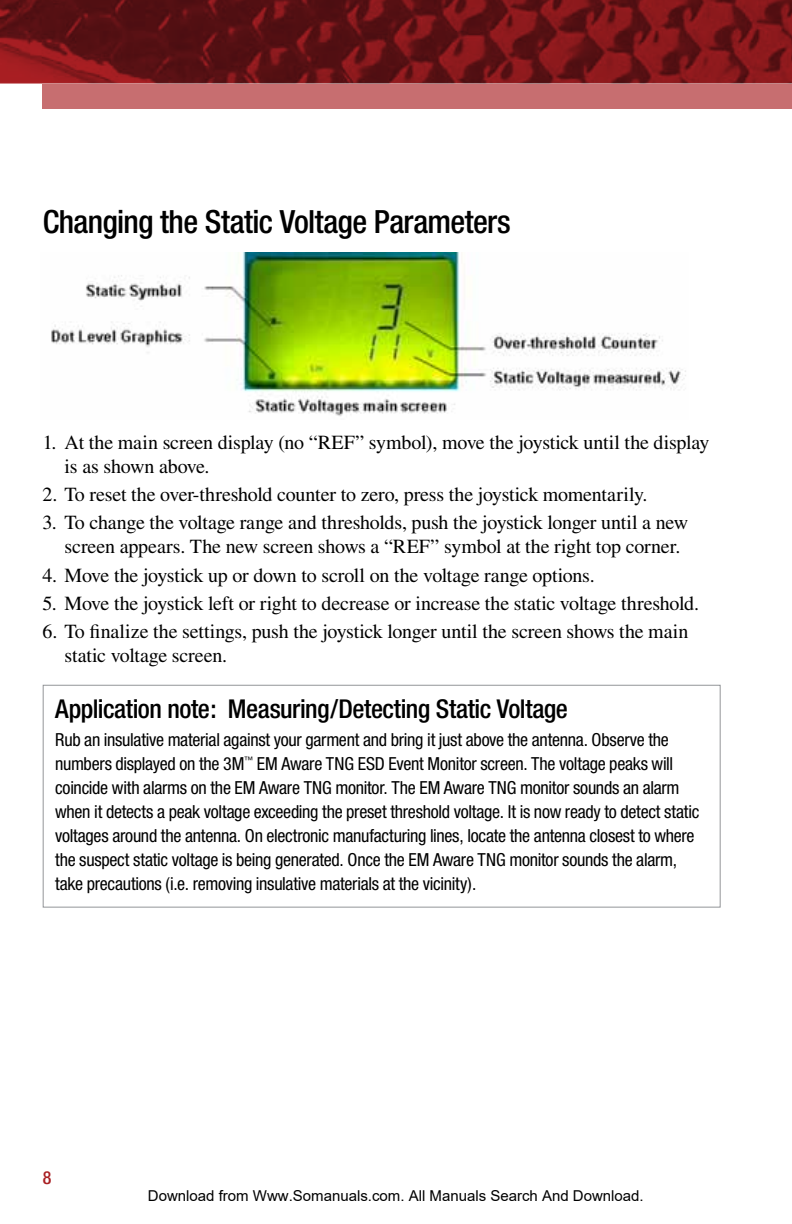
<style>
.page{position:relative;width:792px;height:1224px;background:#fff}
.page>*{position:absolute;margin:0;border:0;box-sizing:border-box;transform-origin:0 0}
.t1{font:500 condensed 32px "Helvetica Neue";letter-spacing:-.02em;color:#000}
.t2{font:500 condensed 26px "Helvetica Neue";letter-spacing:-.015em;color:#000}
.t3{font:20px/24px "Times";letter-spacing:-.01em;color:#000}
.t4{font:condensed 18px/24px "Helvetica Neue";letter-spacing:-.015em;color:#000}
.t5{font:500 condensed 18px "Helvetica Neue";color:#a91f23}
.t6{font:15px "Arial";color:#000}
</style>
<div class="page">
<div style="left:42px;top:0;width:750px;height:109px;background:#c76e70"></div>
<img style="left:0;top:0;width:791px;height:83px">
<hr style="left:0;top:83px;width:792px;height:1px;background:#fff">
<hr style="left:791px;top:0;width:1px;height:109px;background:#a91f23">
<img style="left:51px;top:253px;width:635px;height:164px">
<div style="left:43px;top:685px;width:678px;height:223px;border:1px solid #939598"></div>
<h1 class="t1" style="left:43px;top:202px;width:470px">Changing the Static Voltage Parameters</h1>
<p class="t3" style="left:65px;top:430px;width:646px;text-indent:-22px">1. At the main screen display (no “REF” symbol), move the joystick until the display is as shown above.</p>
<p class="t3" style="left:43px;top:482px;width:606px">2. To reset the over-threshold counter to zero, press the joystick momentarily.</p>
<p class="t3" style="left:65px;top:511px;width:625px;text-indent:-22px">3. To change the voltage range and thresholds, push the joystick longer until a new screen appears. The new screen shows a “REF” symbol at the right top corner.</p>
<p class="t3" style="left:43px;top:563px;width:554px">4. Move the joystick up or down to scroll on the voltage range options.</p>
<p class="t3" style="left:43px;top:591px;width:658px">5. Move the joystick left or right to decrease or increase the static voltage threshold.</p>
<p class="t3" style="left:65px;top:619px;width:625px;text-indent:-22px">6. To finalize the settings, push the joystick longer until the screen shows the main static voltage screen.</p>
<h2 class="t2" style="left:55px;top:693px;width:514px">Application note: Measuring/Detecting Static Voltage</h2>
<p class="t4" style="left:55px;top:727px;width:646px">Rub an insulative material against your garment and bring it just above the antenna. Observe the numbers displayed on the 3M<sup>™</sup> EM Aware TNG ESD Event Monitor screen. The voltage peaks will coincide with alarms on the EM Aware TNG monitor. The EM Aware TNG monitor sounds an alarm when it detects a peak voltage exceeding the preset threshold voltage. It is now ready to detect static voltages around the antenna. On electronic manufacturing lines, locate the antenna closest to where the suspect static voltage is being generated. Once the EM Aware TNG monitor sounds the alarm, take precautions (i.e. removing insulative materials at the vicinity).</p>
<p class="t5" style="left:43px;top:1167px;width:10px">8</p>
<p class="t6" style="left:148px;top:1187px;width:497px">Download from Www.Somanuals.com. All Manuals Search And Download.</p>
</div>
